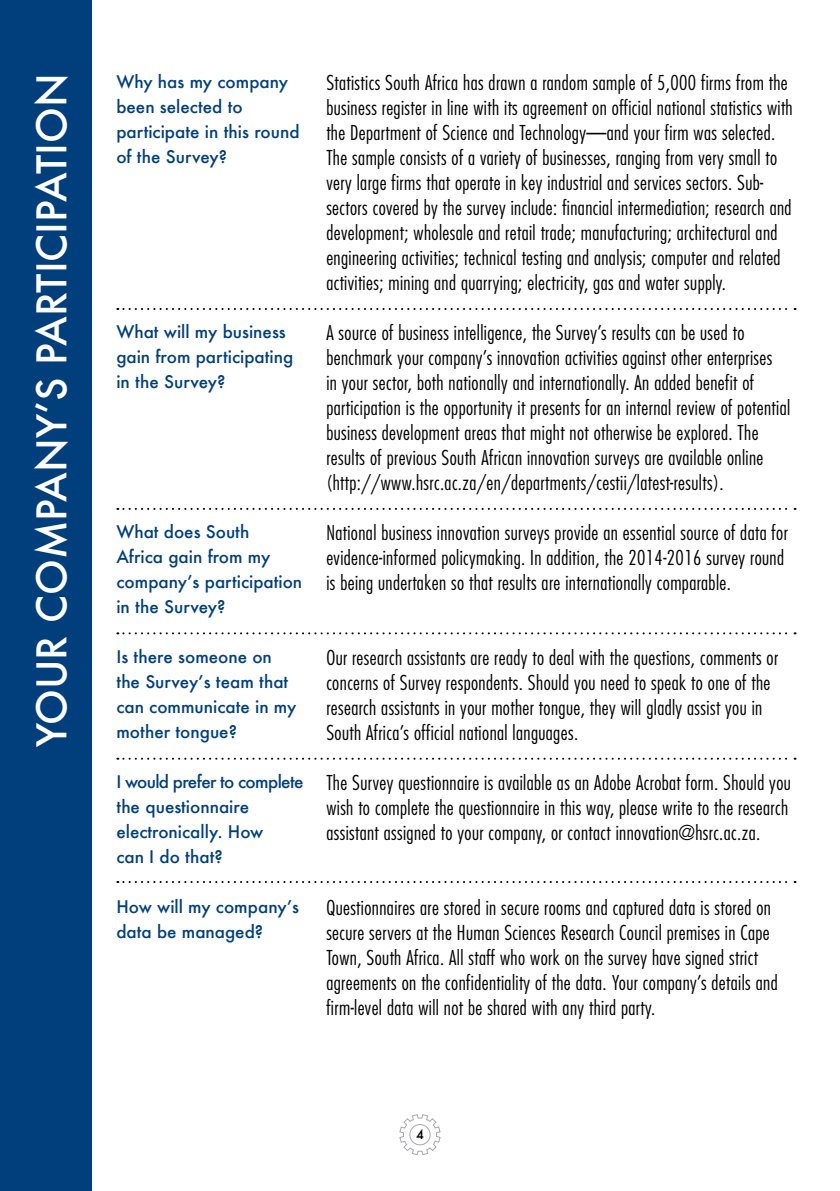
<style>
.page{position:relative;width:840px;height:1191px;background:#fff}
.page>*{position:absolute;margin:0;border:0;box-sizing:border-box;transform-origin:0 0}
.t1{font:500 40px "Futura";color:#fff}
.t2{font:300 condensed 20px/25px "Futura";letter-spacing:.02em;color:#000}
.t3{font:500 17px/25px "Futura";color:#003f7c}
.t4{font:500 12.6px "Futura";color:#000}
</style>
<div class="page">
<svg style="left:399px;top:1114px;width:41px;height:41px"></svg>
<svg style="left:117px;top:308px;width:678px;height:2px"></svg>
<svg style="left:117px;top:508px;width:678px;height:2px"></svg>
<svg style="left:117px;top:632px;width:678px;height:2px"></svg>
<svg style="left:117px;top:757px;width:678px;height:2px"></svg>
<svg style="left:117px;top:881px;width:678px;height:2px"></svg>
<div style="left:0;top:0;width:91px;height:1191px;background:#003f7c"></div>
<p class="t1" style="left:24px;top:747px;width:675px;rotate:-90deg">YOUR COMPANY’S PARTICIPATION</p>
<p class="t3" style="left:116px;top:69px;width:185px">Why has my company been selected to participate in this round of the Survey?</p>
<p class="t3" style="left:116px;top:319px;width:178px">What will my business gain from participating in the Survey?</p>
<p class="t3" style="left:116px;top:519px;width:187px">What does South<br>Africa gain from my company’s participation in the Survey?</p>
<p class="t3" style="left:116px;top:644px;width:181px">Is there someone on the Survey’s team that can communicate in my mother tongue?</p>
<p class="t3" style="left:116px;top:769px;width:189px">I would prefer to complete the questionnaire electronically. How</p>
<p class="t3" style="left:116px;top:844px;width:108px">can I do that?</p>
<p class="t3" style="left:116px;top:894px;width:184px">How will my company’s data be managed?</p>
<p class="t2" style="left:326px;top:70px;width:467px">Statistics South Africa has drawn a random sample of 5,000 firms from the business register in line with its agreement on official national statistics with the Department of Science and Technology—and your firm was selected.<br>The sample consists of a variety of businesses, ranging from very small to very large firms that operate in key industrial and services sectors. Sub&shy;sectors covered by the survey include: financial intermediation; research and development; wholesale and retail trade; manufacturing; architectural and engineering activities; technical testing and analysis; computer and related activities; mining and quarrying; electricity, gas and water supply.</p>
<p class="t2" style="left:326px;top:320px;width:465px">A source of business intelligence, the Survey’s results can be used to benchmark your company’s innovation activities against other enterprises<br>in your sector, both nationally and internationally. An added benefit of participation is the opportunity it presents for an internal review of potential business development areas that might not otherwise be explored. The results of previous South African innovation surveys are available online</p>
<p class="t2" style="left:326px;top:470px;width:398px">(http://www.hsrc.ac.za/en/departments/cestii/latest-results).</p>
<p class="t2" style="left:326px;top:520px;width:462px">National business innovation surveys provide an essential source of data for evidence-informed policymaking. In addition, the 2014-2016 survey round is being undertaken so that results are internationally comparable.</p>
<p class="t2" style="left:326px;top:645px;width:453px">Our research assistants are ready to deal with the questions, comments or concerns of Survey respondents. Should you need to speak to one of the research assistants in your mother tongue, they will gladly assist you in South Africa’s official national languages.</p>
<p class="t2" style="left:326px;top:770px;width:466px">The Survey questionnaire is available as an Adobe Acrobat form. Should you wish to complete the questionnaire in this way, please write to the research assistant assigned to your company, or contact innovation@hsrc.ac.za.</p>
<p class="t2" style="left:326px;top:895px;width:452px">Questionnaires are stored in secure rooms and captured data is stored on secure servers at the Human Sciences Research Council premises in Cape Town, South Africa. All staff who work on the survey have signed strict agreements on the confidentiality of the data. Your company’s details and firm-level data will not be shared with any third party.</p>
<p class="t4" style="left:416px;top:1125px;width:9px">4</p>
</div>
